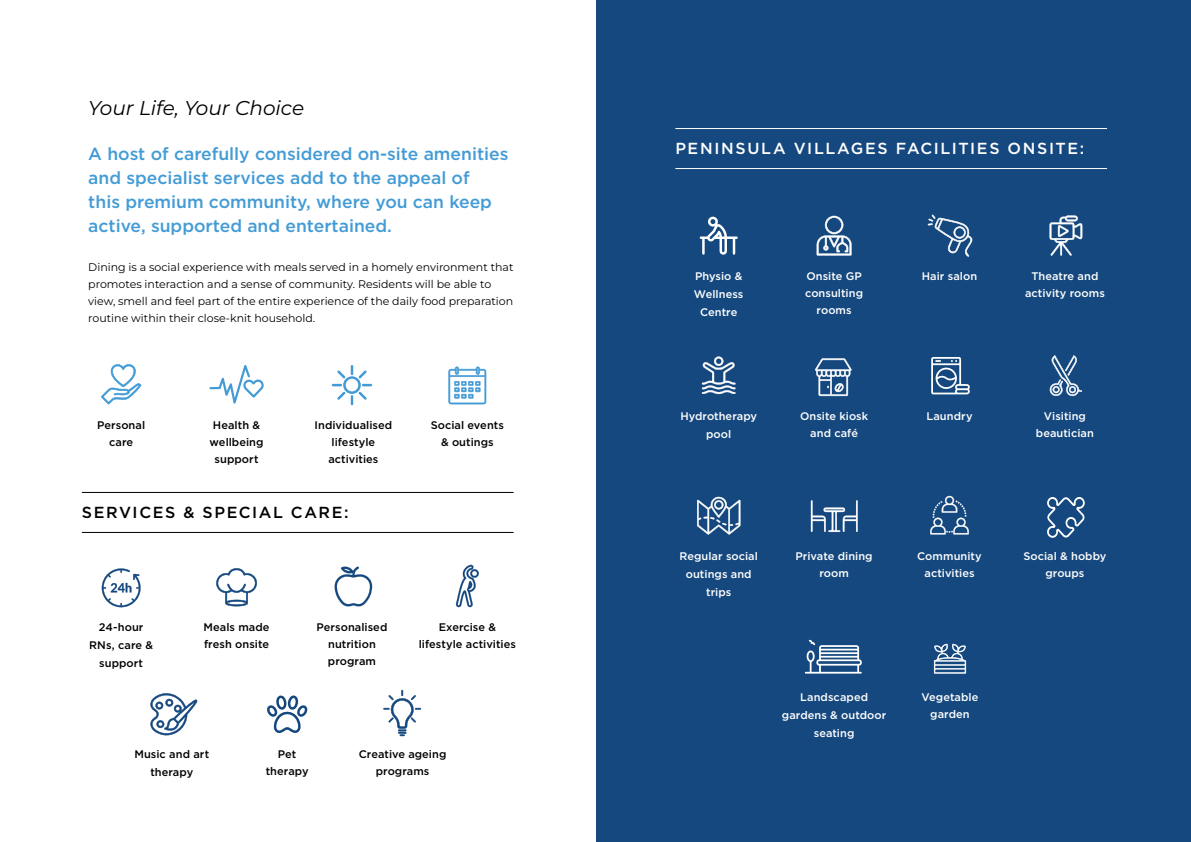
<style>
.page{position:relative;width:1191px;height:842px;background:#fff}
.page>*{position:absolute;margin:0;border:0;box-sizing:border-box;transform-origin:0 0}
.t1{font:italic 20px "Montserrat";color:#000}
.t2{font:500 17.5px/24px "Gotham";color:#439bd6}
.t3{font:500 16px "Gotham";letter-spacing:.105em;color:#fff}
.t4{font:500 16px "Gotham";letter-spacing:.1em;color:#000}
.t5{font:500 11px/17px "Gotham";letter-spacing:.005em;color:#fff;text-align:center}
.t6{font:500 11px/17px "Gotham";letter-spacing:.005em;color:#000;text-align:center}
.t7{font:11px/17px "Montserrat";color:#000}
</style>
<div class="page">
<hr style="left:82px;top:532px;width:431px;height:1px;background:#000">
<hr style="left:82px;top:492px;width:431px;height:1px;background:#000">
<svg style="left:101px;top:364px;width:40px;height:40px"></svg>
<svg style="left:209px;top:365px;width:55px;height:39px"></svg>
<svg style="left:332px;top:365px;width:40px;height:40px"></svg>
<svg style="left:448px;top:366px;width:38px;height:38px"></svg>
<svg style="left:102px;top:568px;width:39px;height:39px"></svg>
<svg style="left:216px;top:568px;width:41px;height:38px"></svg>
<svg style="left:334px;top:566px;width:38px;height:41px"></svg>
<svg style="left:456px;top:565px;width:23px;height:42px"></svg>
<svg style="left:150px;top:693px;width:47px;height:43px"></svg>
<svg style="left:267px;top:695px;width:40px;height:38px"></svg>
<svg style="left:383px;top:690px;width:38px;height:46px"></svg>
<div style="left:596px;top:0;width:595px;height:842px;background:#15487e"></div>
<hr style="left:675px;top:168px;width:432px;height:1px;background:#fff">
<hr style="left:675px;top:128px;width:432px;height:1px;background:#fff">
<svg style="left:699px;top:217px;width:38px;height:38px"></svg>
<svg style="left:816px;top:216px;width:35px;height:40px"></svg>
<svg style="left:927px;top:215px;width:45px;height:42px"></svg>
<svg style="left:1049px;top:215px;width:33px;height:41px"></svg>
<svg style="left:702px;top:356px;width:33px;height:38px"></svg>
<svg style="left:815px;top:358px;width:36px;height:38px"></svg>
<svg style="left:931px;top:357px;width:39px;height:37px"></svg>
<svg style="left:1049px;top:355px;width:33px;height:42px"></svg>
<svg style="left:697px;top:496px;width:43px;height:39px"></svg>
<svg style="left:811px;top:500px;width:46px;height:32px"></svg>
<svg style="left:930px;top:495px;width:39px;height:39px"></svg>
<svg style="left:805px;top:640px;width:56px;height:34px"></svg>
<svg style="left:934px;top:644px;width:32px;height:30px"></svg>
<svg style="left:1047px;top:497px;width:38px;height:41px"></svg>
<h1 class="t1" style="left:88px;top:94px;width:217px">Your Life, Your Choice</h1>
<h2 class="t2" style="left:88px;top:142px;width:422px">A host of carefully considered on-site amenities and specialist services add to the appeal of<br>this premium community, where you can keep active, supported and entertained.</h2>
<p class="t7" style="left:88px;top:258px;width:427px">Dining is a social experience with meals served in a homely environment that promotes interaction and a sense of community. Residents will be able to view, smell and feel part of the entire experience of the daily food preparation routine within their close-knit household.</p>
<p class="t6" style="left:97px;top:416px;width:50px">Personal care</p>
<p class="t6" style="left:210px;top:416px;width:55px">Health &amp; wellbeing support</p>
<p class="t6" style="left:315px;top:416px;width:79px">Individualised lifestyle activities</p>
<p class="t6" style="left:431px;top:416px;width:75px">Social events &amp; outings</p>
<h3 class="t4" style="left:82px;top:502px;width:268px">SERVICES &amp; SPECIAL CARE:</h3>
<p class="t6" style="left:89px;top:618px;width:65px;line-height:18px">24-hour<br>RNs, care &amp; support</p>
<p class="t6" style="left:203px;top:619px;width:68px;text-align:left">Meals made fresh onsite</p>
<p class="t6" style="left:316px;top:619px;width:72px">Personalised nutrition program</p>
<p class="t6" style="left:419px;top:619px;width:99px">Exercise &amp; lifestyle activities</p>
<p class="t6" style="left:134px;top:745px;width:76px;line-height:18px">Music and art therapy</p>
<p class="t6" style="left:266px;top:745px;width:44px">Pet therapy</p>
<p class="t6" style="left:359px;top:745px;width:89px">Creative ageing programs</p>
<h3 class="t3" style="left:675px;top:138px;width:410px">PENINSULA VILLAGES FACILITIES ONSITE:</h3>
<p class="t5" style="left:694px;top:267px;width:51px;line-height:18px">Physio &amp;<br>Wellness<br>Centre</p>
<p class="t5" style="left:680px;top:407px;width:78px;line-height:18px">Hydrotherapy pool</p>
<p class="t5" style="left:805px;top:268px;width:59px">Onsite GP consulting rooms</p>
<p class="t5" style="left:800px;top:408px;width:70px">Onsite kiosk and café</p>
<p class="t5" style="left:921px;top:268px;width:57px">Hair salon</p>
<p class="t5" style="left:926px;top:408px;width:48px">Laundry</p>
<p class="t5" style="left:1025px;top:268px;width:81px">Theatre and activity rooms</p>
<p class="t5" style="left:1036px;top:408px;width:59px">Visiting beautician</p>
<p class="t5" style="left:679px;top:547px;width:80px;line-height:18px">Regular social outings and trips</p>
<p class="t5" style="left:795px;top:548px;width:79px">Private dining room</p>
<p class="t5" style="left:917px;top:548px;width:66px">Community activities</p>
<p class="t5" style="left:782px;top:688px;width:106px;line-height:18px">Landscaped gardens &amp; outdoor seating</p>
<p class="t5" style="left:921px;top:689px;width:58px">Vegetable garden</p>
<p class="t5" style="left:1023px;top:548px;width:85px">Social &amp; hobby groups</p>
</div>
